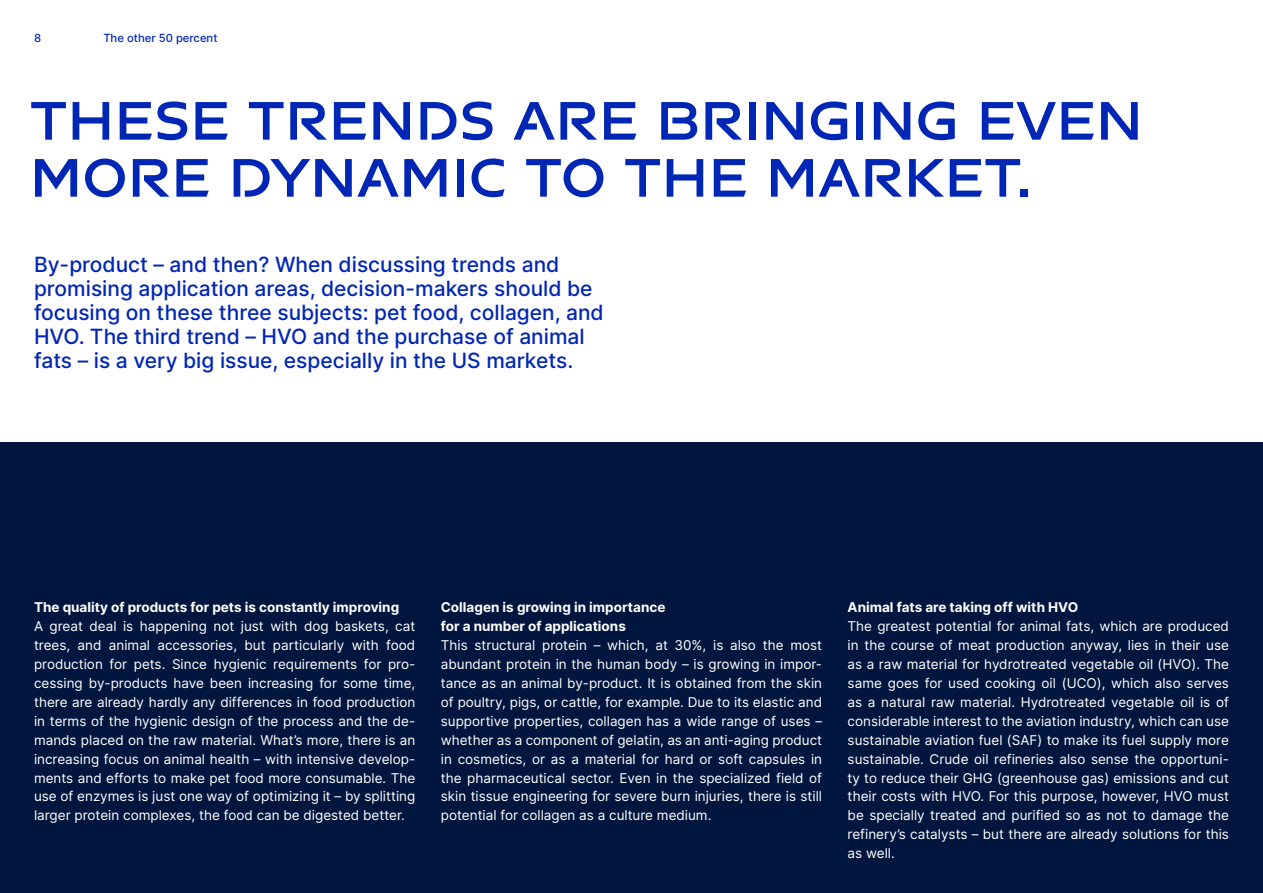
<style>
.page{position:relative;width:1263px;height:893px;background:#fff}
.page>*{position:absolute;margin:0;border:0;box-sizing:border-box;transform-origin:0 0}
.t1{font:700 57px/57px "GEA Sans";color:#0026b5}
.t2{font:500 21px/24px "Inter";color:#0026b5}
.t3{font:13.5px/18.9px "Inter";color:#fff;text-align:justify}
.t4{font:700 13.5px/18.9px "Inter";color:#fff}
.t5{font:500 11.25px "Inter";color:#0026b5}
</style>
<div class="page">
<div style="left:0;top:442px;width:1263px;height:451px;background:#00163e"></div>
<p class="t5" style="left:34px;top:30px;width:9px">8</p>
<p class="t5" style="left:103px;top:30px;width:116px">The other 50 percent</p>
<h1 class="t1" style="left:30px;top:90px;width:1115px">THESE TRENDS ARE BRINGING EVEN<br>MORE DYNAMIC TO THE MARKET.</h1>
<p class="t2" style="left:34px;top:252px;width:571px">By-product – and then? When discussing trends and promising application areas, decision-makers should be focusing on these three subjects: pet food, collagen, and HVO. The third trend – HVO and the purchase of animal fats – is a very big issue, especially in the US markets.</p>
<p class="t4" style="left:34px;top:598px;width:367px">The quality of products for pets is constantly improving</p>
<p class="t3" style="left:34px;top:617px;width:383px">A great deal is happening not just with dog baskets, cat trees, and animal accessories, but particularly with food production for pets. Since hygienic requirements for pro&shy;cessing by-products have been increasing for some time, there are already hardly any differences in food production in terms of the hygienic design of the process and the de&shy;mands placed on the raw material. What’s more, there is an increasing focus on animal health – with intensive develop&shy;ments and efforts to make pet food more consumable. The use of enzymes is just one way of optimizing it – by splitting larger protein complexes, the food can be digested better.</p>
<p class="t4" style="left:441px;top:598px;width:226px">Collagen is growing in importance for a number of applications</p>
<p class="t3" style="left:441px;top:635px;width:383px">This structural protein – which, at 30%, is also the most abundant protein in the human body – is growing in impor&shy;tance as an animal by-product. It is obtained from the skin of poultry, pigs, or cattle, for example. Due to its elastic and supportive properties, collagen has a wide range of uses – whether as a component of gelatin, as an anti-aging product in cosmetics, or as a material for hard or soft capsules in the pharmaceutical sector. Even in the specialized field of skin tissue engineering for severe burn injuries, there is still potential for collagen as a culture medium.</p>
<p class="t4" style="left:848px;top:598px;width:232px">Animal fats are taking off with HVO</p>
<p class="t3" style="left:848px;top:617px;width:383px">The greatest potential for animal fats, which are produced in the course of meat production anyway, lies in their use as a raw material for hydrotreated vegetable oil (HVO). The same goes for used cooking oil (UCO), which also serves as a natural raw material. Hydrotreated vegetable oil is of considerable interest to the aviation industry, which can use sustainable aviation fuel (SAF) to make its fuel supply more sustainable. Crude oil refineries also sense the opportuni&shy;ty to reduce their GHG (greenhouse gas) emissions and cut their costs with HVO. For this purpose, however, HVO must be specially treated and purified so as not to damage the refinery’s catalysts – but there are already solutions for this as well.</p>
</div>
